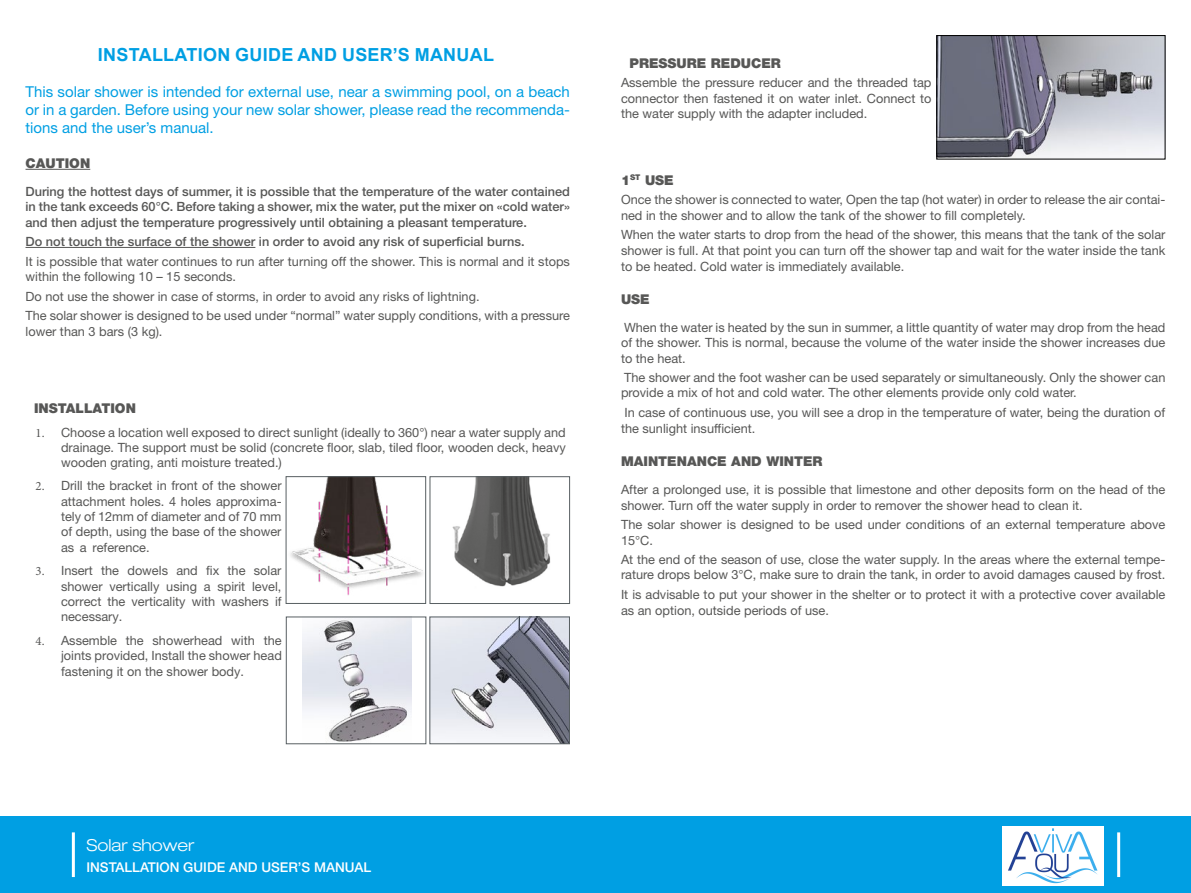
<style>
.page{position:relative;width:1191px;height:893px;background:#fff}
.page>*{position:absolute;margin:0;border:0;box-sizing:border-box;transform-origin:0 0}
.t1{font:700 18px "Arial";letter-spacing:.015em;color:#009fe3}
.t2{font:300 expanded 16.5px "Helvetica Neue";color:#fff}
.t3{font:15px/18px "Helvetica Neue";color:#009fe3;text-align:justify}
.t4{font:900 13.5px "Helvetica Neue";color:#575756}
.t5{font:500 13.5px "Helvetica Neue";color:#fff}
.t6{font:12.75px/15.3px "Helvetica Neue";color:#575756}
.t7{font:500 12.75px/15.3px "Helvetica Neue";color:#575756;text-align:justify}
.s1{font-family:"Minion Pro"}
</style>
<div class="page">
<div style="left:0;top:816px;width:1191px;height:77px;background:#009fe3"></div>
<hr style="left:1117px;top:832px;width:3px;height:45px;background:#fff">
<hr style="left:72px;top:832px;width:3px;height:45px;background:#fff">
<hr style="left:26px;top:169px;width:64px;height:1px;background:#575756">
<hr style="left:26px;top:247px;width:229px;height:1px;background:#575756">
<img style="left:452px;top:478px;width:99px;height:109px">
<div style="left:429px;top:476px;width:141px;height:128px;border:1px solid #585f62"></div>
<img style="left:431px;top:619px;width:137px;height:123px">
<div style="left:429px;top:617px;width:141px;height:127px;border:1px solid #585f62"></div>
<img style="left:303px;top:619px;width:108px;height:123px">
<div style="left:286px;top:617px;width:140px;height:127px;border:1px solid #585f62"></div>
<img style="left:290px;top:478px;width:133px;height:118px">
<div style="left:286px;top:476px;width:140px;height:128px;border:1px solid #585f62"></div>
<img style="left:938px;top:37px;width:225px;height:120px">
<div style="left:936px;top:35px;width:229px;height:124px;border:1px solid #000"></div>
<img style="left:1002px;top:827px;width:101px;height:58px">
<h1 class="t1" style="left:98px;top:42px;width:397px">INSTALLATION GUIDE AND USER’S MANUAL</h1>
<p class="t3" style="left:26px;top:82px;width:546px">This solar shower is intended for external use, near a swimming pool, on a beach or in a garden. Before using your new solar shower, please read the recommenda&shy;tions and the user’s manual.</p>
<p class="t4" style="left:26px;top:155px;width:66px">CAUTION</p>
<p class="t7" style="left:26px;top:184px;width:546px">During the hottest days of summer, it is possible that the temperature of the water contained in the tank exceeds 60°C. Before taking a shower, mix the water, put the mixer on «cold water» and then adjust the temperature progressively until obtaining a pleasant temperature.</p>
<p class="t7" style="left:26px;top:234px;width:500px">Do not touch the surface of the shower in order to avoid any risk of superficial burns.</p>
<p class="t6" style="left:26px;top:253px;width:546px">It is possible that water continues to run after turning off the shower. This is normal and it stops within the following 10 – 15 seconds.</p>
<p class="t6" style="left:26px;top:286px;width:546px;line-height:19.5px">Do not use the shower in case of storms, in order to avoid any risks of lightning.<br>The solar shower is designed to be used under “normal” water supply conditions, with a pressure</p>
<p class="t6" style="left:26px;top:324px;width:138px">lower than 3 bars (3 kg).</p>
<p class="t4" style="left:34px;top:400px;width:103px">INSTALLATION</p>
<p class="t6" style="left:61px;top:424px;width:506px;text-align:justify;text-indent:-25px"><span class="s1">1.</span> Choose a location well exposed to direct sunlight (ideally to 360°) near a water supply and drainage. The support must be solid (concrete floor, slab, tiled floor, wooden deck, heavy wooden grating, anti moisture treated.)</p>
<p class="t6" style="left:61px;top:478px;width:222px;text-align:justify;text-indent:-25px"><span class="s1">2.</span> Drill the bracket in front of the shower attachment holes. 4 holes approxima&shy;tely of 12mm of diameter and of 70 mm of depth, using the base of the shower as a reference.</p>
<p class="t6" style="left:61px;top:563px;width:222px;text-align:justify;text-indent:-25px"><span class="s1">3.</span> Insert the dowels and fix the solar shower vertically using a spirit level, correct the verticality with washers if necessary.</p>
<p class="t6" style="left:61px;top:633px;width:222px;text-align:justify;text-indent:-25px"><span class="s1">4.</span> Assemble the showerhead with the joints provided, Install the shower head fastening it on the shower body.</p>
<p class="t4" style="left:629px;top:55px;width:153px">PRESSURE REDUCER</p>
<p class="t6" style="left:621px;top:75px;width:312px;text-align:justify">Assemble the pressure reducer and the threaded tap connector then fastened it on water inlet. Connect to the water supply with the adapter included.</p>
<p class="t4" style="left:621px;top:172px;width:54px">1<sup>ST</sup> USE</p>
<p class="t6" style="left:621px;top:192px;width:546px">Once the shower is connected to water, Open the tap (hot water) in order to release the air contai&shy;ned in the shower and to allow the tank of the shower to fill completely.</p>
<p class="t6" style="left:621px;top:227px;width:546px;line-height:15.8px;text-align:justify">When the water starts to drop from the head of the shower, this means that the tank of the solar shower is full. At that point you can turn off the shower tap and wait for the water inside the tank to be heated. Cold water is immediately available.</p>
<p class="t4" style="left:621px;top:291px;width:30px">USE</p>
<p class="t6" style="left:621px;top:320px;width:546px;text-align:justify">When the water is heated by the sun in summer, a little quantity of water may drop from the head of the shower. This is normal, because the volume of the water inside the shower increases due to the heat.</p>
<p class="t6" style="left:621px;top:370px;width:546px">The shower and the foot washer can be used separately or simultaneously. Only the shower can provide a mix of hot and cold water. The other elements provide only cold water.</p>
<p class="t6" style="left:621px;top:404px;width:546px;line-height:16.2px">In case of continuous use, you will see a drop in the temperature of water, being the duration of the sunlight insufficient.</p>
<p class="t4" style="left:621px;top:453px;width:203px">MAINTENANCE AND WINTER</p>
<p class="t6" style="left:621px;top:482px;width:546px">After a prolonged use, it is possible that limestone and other deposits form on the head of the shower. Turn off the water supply in order to remover the shower head to clean it.</p>
<p class="t6" style="left:621px;top:517px;width:546px">The solar shower is designed to be used under conditions of an external temperature above<br>15°C.</p>
<p class="t6" style="left:621px;top:552px;width:546px">At the end of the season of use, close the water supply. In the areas where the external tempe&shy;rature drops below 3°C, make sure to drain the tank, in order to avoid damages caused by frost.</p>
<p class="t6" style="left:621px;top:586px;width:546px;line-height:16.2px">It is advisable to put your shower in the shelter or to protect it with a protective cover available as an option, outside periods of use.</p>
<p class="t2" style="left:86px;top:835px;width:109px">Solar shower</p>
<p class="t5" style="left:86px;top:859px;width:286px">INSTALLATION GUIDE AND USER’S MANUAL</p>
</div>
